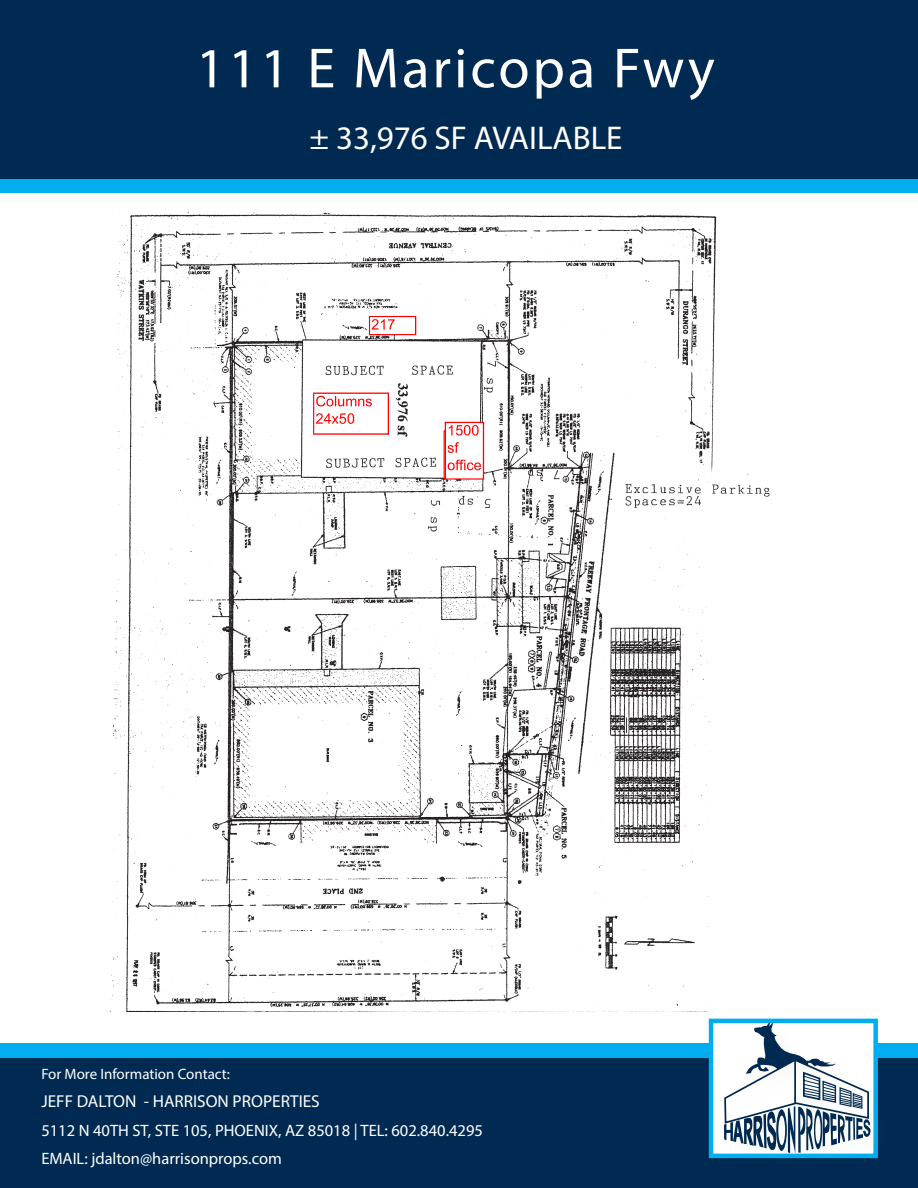
<style>
.page{position:relative;width:918px;height:1188px;background:#fff}
.page>*{position:absolute;margin:0;border:0;box-sizing:border-box;transform-origin:0 0}
.t1{font:57px "Myriad Pro";letter-spacing:.05em;color:#fff}
.t2{font:33px "Myriad Pro";color:#fff}
.t3{font:17.25px "Myriad Pro";color:#fff}
.t4{font:16.5px "Myriad Pro";color:#fff}
.t5{font:15px "Myriad Pro";color:#fff}
</style>
<div class="page">
<div style="left:0;top:0;width:918px;height:180px;background:#002a51"></div>
<div style="left:0;top:1056px;width:918px;height:132px;background:#002a51"></div>
<div style="left:0;top:1044px;width:918px;height:14px;background:#00aeef"></div>
<div style="left:709px;top:1019px;width:169px;height:139px;background:#fff;border:4px solid #00aeef"></div>
<div style="left:726px;top:1026px;width:163px;height:145px;background:#b9b298;opacity:.08"></div>
<svg style="left:723px;top:1022px;width:148px;height:132px"></svg>
<div style="left:0;top:180px;width:918px;height:13px;background:#00aeef"></div>
<img style="left:109px;top:212px;width:661px;height:800px">
<svg style="left:444px;top:422px;width:40px;height:58px"></svg>
<svg style="left:369px;top:316px;width:47px;height:19px"></svg>
<svg style="left:313px;top:393px;width:76px;height:42px"></svg>
<p class="t1" style="left:196px;top:33px;width:520px">111 E Maricopa Fwy</p>
<p class="t2" style="left:309px;top:117px;width:315px">± 33,976 SF AVAILABLE</p>
<p class="t5" style="left:41px;top:1064px;width:190px">For More Information Contact:</p>
<p class="t3" style="left:41px;top:1091px;width:280px">JEFF DALTON - HARRISON PROPERTIES</p>
<p class="t4" style="left:41px;top:1120px;width:443px">5112 N 40TH ST, STE 105, PHOENIX, AZ 85018 | TEL: 602.840.4295</p>
<p class="t4" style="left:41px;top:1148px;width:242px">EMAIL: jdalton@harrisonprops.com</p>
</div>
